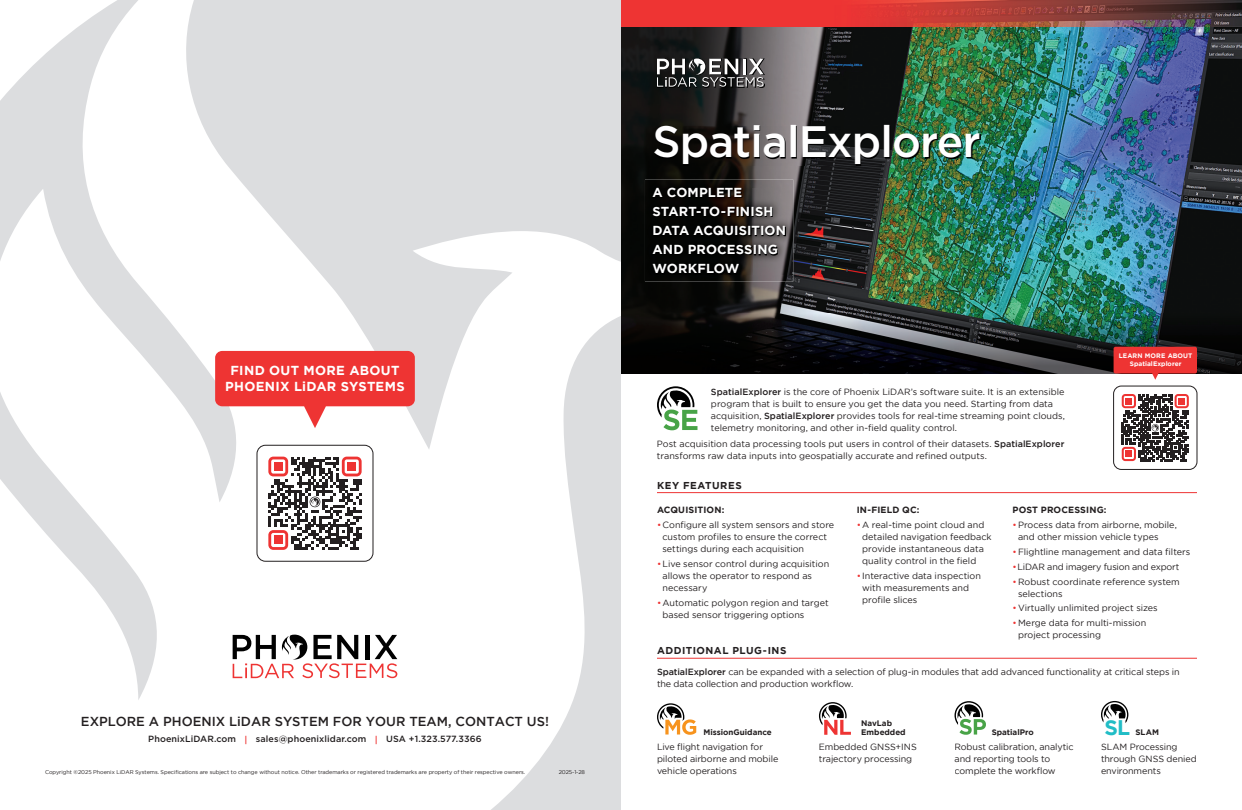
<style>
.page{position:relative;width:1242px;height:810px;background:#fff}
.page>*{position:absolute;margin:0;border:0;box-sizing:border-box;transform-origin:0 0}
.t1{font:500 44px "Gotham";letter-spacing:-.02em;color:#fff}
.t2{font:700 21.1px "Gotham HTF";color:#21bdc6}
.t3{font:700 13px/19px "Gotham HTF";letter-spacing:.015em;color:#fff;text-align:center}
.t4{font:500 13px "Gotham HTF";color:#231f20}
.t5{font:700 10px "Gotham HTF";letter-spacing:.055em;color:#231f20}
.t6{font:9px/12px "Gotham HTF";color:#231f20}
.t7{font:500 9px "Gotham";letter-spacing:.01em;color:#231f20}
.t8{font:700 9px "Gotham HTF";letter-spacing:.015em;color:#231f20}
.t9{font:700 8px/9px "Gotham HTF";color:#231f20}
.t10{font:700 6.5px/7.8px "Gotham HTF";letter-spacing:.005em;color:#fff;text-align:center}
.t11{font:5.5px "Gotham HTF";letter-spacing:-.01em;color:#231f20}
.s1{color:#ee3433}
.s2{font-weight:500}
</style>
<div class="page">
<img style="left:621px;top:27px;width:621px;height:286px">
<svg style="left:244px;top:0;width:377px;height:450px;fill:#dcdddf"></svg>
<svg style="left:491px;top:316px;width:130px;height:494px"></svg>
<svg style="left:0;top:0;width:244px;height:700px"></svg>
<img style="left:621px;top:313px;width:621px;height:61px">
<hr style="left:657px;top:492px;width:540px;height:1px;background:#ee3433">
<svg style="left:233px;top:635px;width:164px;height:43px"></svg>
<div style="left:257px;top:445px;width:116px;height:116px;background:#fff;border-radius:9px"></div>
<div style="left:257px;top:445px;width:116px;height:117px;border:1px solid #231f20;border-radius:9px"></div>
<svg style="left:215px;top:351px;width:200px;height:77px"></svg>
<svg style="left:268px;top:457px;width:94px;height:93px"></svg>
<svg style="left:1101px;top:701px;width:27px;height:22px"></svg>
<svg style="left:657px;top:703px;width:39px;height:32px"></svg>
<svg style="left:955px;top:701px;width:31px;height:34px"></svg>
<svg style="left:819px;top:702px;width:32px;height:33px"></svg>
<hr style="left:657px;top:658px;width:540px;height:1px;background:#ee3433">
<svg style="left:657px;top:386px;width:40px;height:44px"></svg>
<img style="left:621px;top:0;width:621px;height:27px">
<svg style="left:657px;top:58px;width:107px;height:29px"></svg>
<img style="left:655px;top:126px;width:325px;height:39px">
<img style="left:645px;top:180px;width:148px;height:102px">
<img style="left:653px;top:189px;width:133px;height:85px">
<div style="left:1113px;top:386px;width:84px;height:84px;border:1px solid #231f20;border-radius:8px"></div>
<svg style="left:1122px;top:394px;width:67px;height:67px"></svg>
<svg style="left:1114px;top:347px;width:83px;height:33px"></svg>
<h3 class="t3" style="left:225px;top:362px;width:181px;line-height:16px">FIND OUT MORE ABOUT<br>PHOENIX LiDAR SYSTEMS</h3>
<h3 class="t4" style="left:81px;top:714px;width:470px">EXPLORE A PHOENIX LiDAR SYSTEM FOR YOUR TEAM, CONTACT US!</h3>
<p class="t7" style="left:148px;top:733px;width:335px">PhoenixLiDAR.com <span class="s1">|</span> sales@phoenixlidar.com <span class="s1">|</span> USA +1.323.577.3366</p>
<p class="t11" style="left:45px;top:769px;width:482px">Copyright ©2025 Phoenix LiDAR Systems. Specifications are subject to change without notice. Other trademarks or registered trademarks are property of their respective owners.</p>
<p class="t11" style="left:559px;top:769px;width:28px">2025-1-28</p>
<h1 class="t1" style="left:652px;top:113px;width:330px">SpatialExplorer</h1>
<h3 class="t3" style="left:652px;top:183px;width:135px;text-align:left">A COMPLETE<br>START-TO-FINISH<br>DATA ACQUISITION<br>AND PROCESSING<br>WORKFLOW</h3>
<p class="t10" style="left:1119px;top:352px;width:75px">LEARN MORE ABOUT<br>SpatialExplorer</p>
<p class="t6" style="left:711px;top:386px;width:356px"><span class="s2">SpatialExplorer</span> is the core of Phoenix LiDAR’s software suite. It is an extensible program that is built to ensure you get the data you need. Starting from data acquisition, <span class="s2">SpatialExplorer</span> provides tools for real-time streaming point clouds, telemetry monitoring, and other in-field quality control.</p>
<p class="t6" style="left:657px;top:438px;width:409px">Post acquisition data processing tools put users in control of their datasets. <span class="s2">SpatialExplorer </span>transforms raw data inputs into geospatially accurate and refined outputs.</p>
<p class="t5" style="left:657px;top:479px;width:86px">KEY FEATURES</p>
<p class="t8" style="left:657px;top:505px;width:69px">ACQUISITION:</p>
<p class="t6" style="left:663px;top:519px;width:173px;text-indent:-6px"><span class="s1">•</span> Configure all system sensors and store custom profiles to ensure the correct settings during each acquisition</p>
<p class="t6" style="left:663px;top:558px;width:168px;text-indent:-6px"><span class="s1">•</span> Live sensor control during acquisition allows the operator to respond as necessary</p>
<p class="t6" style="left:663px;top:597px;width:168px;text-indent:-6px"><span class="s1">•</span> Automatic polygon region and target based sensor triggering options</p>
<p class="t8" style="left:1013px;top:505px;width:96px">POST PROCESSING:</p>
<p class="t6" style="left:1018px;top:519px;width:160px;text-indent:-6px"><span class="s1">•</span> Process data from airborne, mobile, and other mission vehicle types</p>
<p class="t6" style="left:1013px;top:546px;width:179px"><span class="s1">•</span> Flightline management and data filters</p>
<p class="t6" style="left:1013px;top:561px;width:169px"><span class="s1">•</span> LiDAR and imagery fusion and export</p>
<p class="t6" style="left:1018px;top:575px;width:163px;text-indent:-6px"><span class="s1">•</span> Robust coordinate reference system selections</p>
<p class="t6" style="left:1013px;top:602px;width:147px"><span class="s1">•</span> Virtually unlimited project sizes</p>
<p class="t6" style="left:1018px;top:617px;width:130px;text-indent:-6px"><span class="s1">•</span> Merge data for multi-mission project processing</p>
<p class="t8" style="left:857px;top:505px;width:64px">IN-FIELD QC:</p>
<p class="t6" style="left:862px;top:519px;width:131px;text-indent:-6px"><span class="s1">•</span> A real-time point cloud and detailed navigation feedback provide instantaneous data quality control in the field</p>
<p class="t6" style="left:862px;top:570px;width:120px;text-indent:-6px"><span class="s1">•</span> Interactive data inspection with measurements and profile slices</p>
<p class="t5" style="left:657px;top:645px;width:131px">ADDITIONAL PLUG-INS</p>
<p class="t6" style="left:657px;top:666px;width:524px"><span class="s2">SpatialExplorer</span> can be expanded with a selection of plug-in modules that add advanced functionality at critical steps in the data collection and production workflow.</p>
<h2 class="t2" style="left:1104px;top:715px;width:27px">SL</h2>
<p class="t9" style="left:703px;top:727px;width:70px">MissionGuidance</p>
<p class="t9" style="left:861px;top:718px;width:46px">NavLab<br>Embedded</p>
<p class="t9" style="left:992px;top:727px;width:44px">SpatialPro</p>
<p class="t9" style="left:1135px;top:727px;width:25px">SLAM</p>
<p class="t6" style="left:657px;top:741px;width:123px">Live flight navigation for piloted airborne and mobile vehicle operations</p>
<p class="t6" style="left:819px;top:741px;width:99px">Embedded GNSS+INS trajectory processing</p>
<p class="t6" style="left:955px;top:741px;width:121px">Robust calibration, analytic and reporting tools to complete the workflow</p>
<p class="t6" style="left:1101px;top:741px;width:97px">SLAM Processing through GNSS denied environments</p>
</div>
